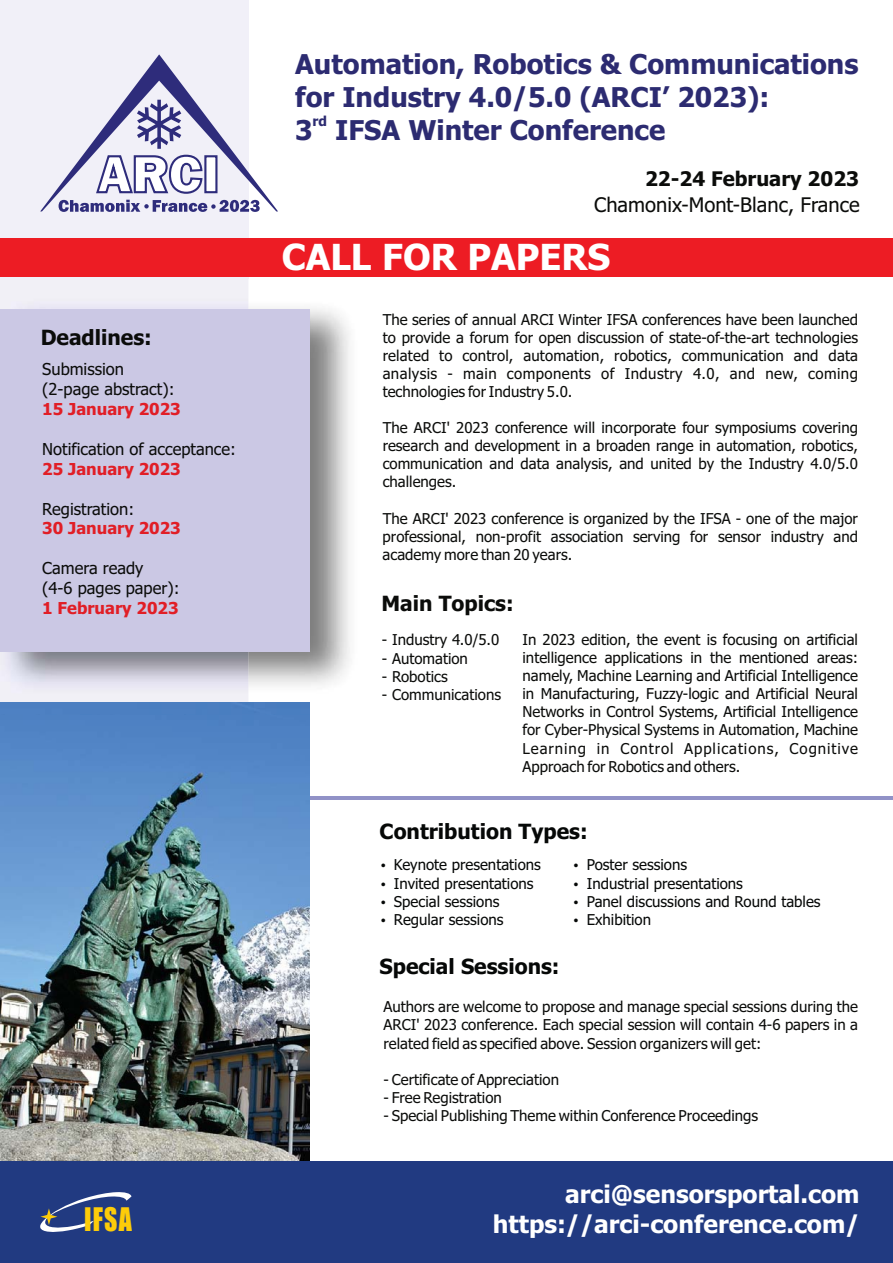
<style>
.page{position:relative;width:893px;height:1263px;background:#fff}
.page>*{position:absolute;margin:0;border:0;box-sizing:border-box;transform-origin:0 0}
.t1{font:700 36px "Tahoma";color:#fff}
.t2{font:30px "Impact";color:#fdcc09;scale:.86 1}
.t3{font:700 27.3px/33px "Tahoma";color:#2c2b71}
.t4{font:700 24.45px/29.5px "Tahoma";color:#fff;text-align:right}
.t5{font:700 21px "Tahoma";color:#060807}
.t6{font:700 21px "Tahoma";color:#0b0c0a}
.t7{font:20.1px "Tahoma";color:#0b0c0a}
.t8{font:700 20.1px "Tahoma";color:#0b0c0a}
.t9{font:16.5px/20px "Tahoma";color:#0b0c0a}
.t10{font:700 16.5px "Tahoma";color:#e11e26}
.t11{font:15px/18.1px "Tahoma";color:#0b0c0a;text-align:justify}
.t12{font:15px/18.1px "Tahoma";color:#060807}
.t13{font:700 13.65px "Tahoma";color:#2c2b71}
</style>
<div class="page">
<div style="left:0;top:0;width:248px;height:727px;background:#f1f0f8"></div>
<hr style="left:0;top:796px;width:892px;height:3px;background:#9192c7">
<img style="left:0;top:714px;width:310px;height:448px">
<div style="left:0;top:1162px;width:893px;height:101px;background:#213a81"></div>
<div style="left:0;top:238px;width:893px;height:39px;background:#ed1c24"></div>
<svg style="left:40px;top:1192px;width:91px;height:40px"></svg>
<img style="left:0;top:304px;width:350px;height:410px">
<div style="left:0;top:309px;width:310px;height:342px;background:#cbc8e4"></div>
<svg style="left:40px;top:54px;width:238px;height:158px"></svg>
<h3 class="t6" style="left:41px;top:329px;width:113px">Deadlines:</h3>
<p class="t9" style="left:42px;top:361px;width:134px">Submission (2-page abstract):</p>
<p class="t10" style="left:42px;top:402px;width:140px">15 January 2023</p>
<p class="t9" style="left:42px;top:440px;width:195px">Notification of acceptance:</p>
<p class="t10" style="left:42px;top:462px;width:140px">25 January 2023</p>
<p class="t9" style="left:42px;top:500px;width:93px">Registration:</p>
<p class="t10" style="left:42px;top:522px;width:140px">30 January 2023</p>
<p class="t9" style="left:42px;top:560px;width:139px">Camera ready<br>(4-6 pages paper):</p>
<p class="t10" style="left:42px;top:602px;width:138px">1 February 2023</p>
<h2 class="t2" style="left:84px;top:1209px;width:57px">IFSA</h2>
<h3 class="t3" style="left:295px;top:50px;width:565px">Automation, Robotics &amp; Communications for Industry 4.0/5.0 (ARCI’ 2023):</h3>
<p class="t13" style="left:313px;top:116px;width:16px">rd</p>
<h3 class="t3" style="left:295px;top:116px;width:371px">3 IFSA Winter Conference</h3>
<h3 class="t8" style="left:645px;top:171px;width:215px">22-24 February 2023</h3>
<h3 class="t7" style="left:594px;top:197px;width:267px">Chamonix-Mont-Blanc, France</h3>
<h1 class="t1" style="left:282px;top:243px;width:330px">CALL FOR PAPERS</h1>
<p class="t11" style="left:383px;top:311px;width:477px">The series of annual ARCI Winter IFSA conferences have been launched to provide a forum for open discussion of state-of-the-art technologies related to control, automation, robotics, communication and data analysis - main components of Industry 4.0, and new, coming technologies for Industry 5.0.</p>
<p class="t11" style="left:383px;top:420px;width:477px">The ARCI' 2023 conference will incorporate four symposiums covering research and development in a broaden range in automation, robotics, communication and data analysis, and united by the Industry 4.0/5.0 challenges.</p>
<p class="t11" style="left:383px;top:510px;width:477px">The ARCI' 2023 conference is organized by the IFSA - one of the major professional, non-profit association serving for sensor industry and academy more than 20 years.</p>
<h3 class="t6" style="left:381px;top:595px;width:134px">Main Topics:</h3>
<p class="t11" style="left:382px;top:632px;width:119px">- Industry 4.0/5.0</p>
<p class="t11" style="left:382px;top:650px;width:88px">- Automation</p>
<p class="t11" style="left:382px;top:668px;width:67px">- Robotics</p>
<p class="t11" style="left:382px;top:687px;width:121px">- Communications</p>
<p class="t11" style="left:522px;top:632px;width:337px">In 2023 edition, the event is focusing on artificial intelligence applications in the mentioned areas: namely, Machine Learning and Artificial Intelligence in Manufacturing, Fuzzy-logic and Artificial Neural Networks in Control Systems, Artificial Intelligence for Cyber-Physical Systems in Automation, Machine Learning in Control Applications, Cognitive Approach for Robotics and others.</p>
<h3 class="t5" style="left:380px;top:823px;width:209px">Contribution Types:</h3>
<p class="t12" style="left:394px;top:857px;width:148px">Keynote presentations<br>Invited presentations<br>Special sessions<br>Regular sessions</p>
<h3 class="t5" style="left:380px;top:958px;width:181px">Special Sessions:</h3>
<p class="t12" style="left:587px;top:857px;width:235px">Poster sessions<br>Industrial presentations<br>Panel discussions and Round tables<br>Exhibition</p>
<p class="t11" style="left:383px;top:999px;width:476px">Authors are welcome to propose and manage special sessions during the ARCI' 2023 conference. Each special session will contain 4-6 papers in a related field as specified above. Session organizers will get:</p>
<p class="t11" style="left:383px;top:1072px;width:177px">- Certificate of Appreciation</p>
<p class="t11" style="left:383px;top:1090px;width:120px">- Free Registration</p>
<p class="t11" style="left:383px;top:1108px;width:376px">- Special Publishing Theme within Conference Proceedings</p>
<h3 class="t4" style="left:493px;top:1182px;width:368px">arci@sensorsportal.com https://arci-conference.com/</h3>
</div>
